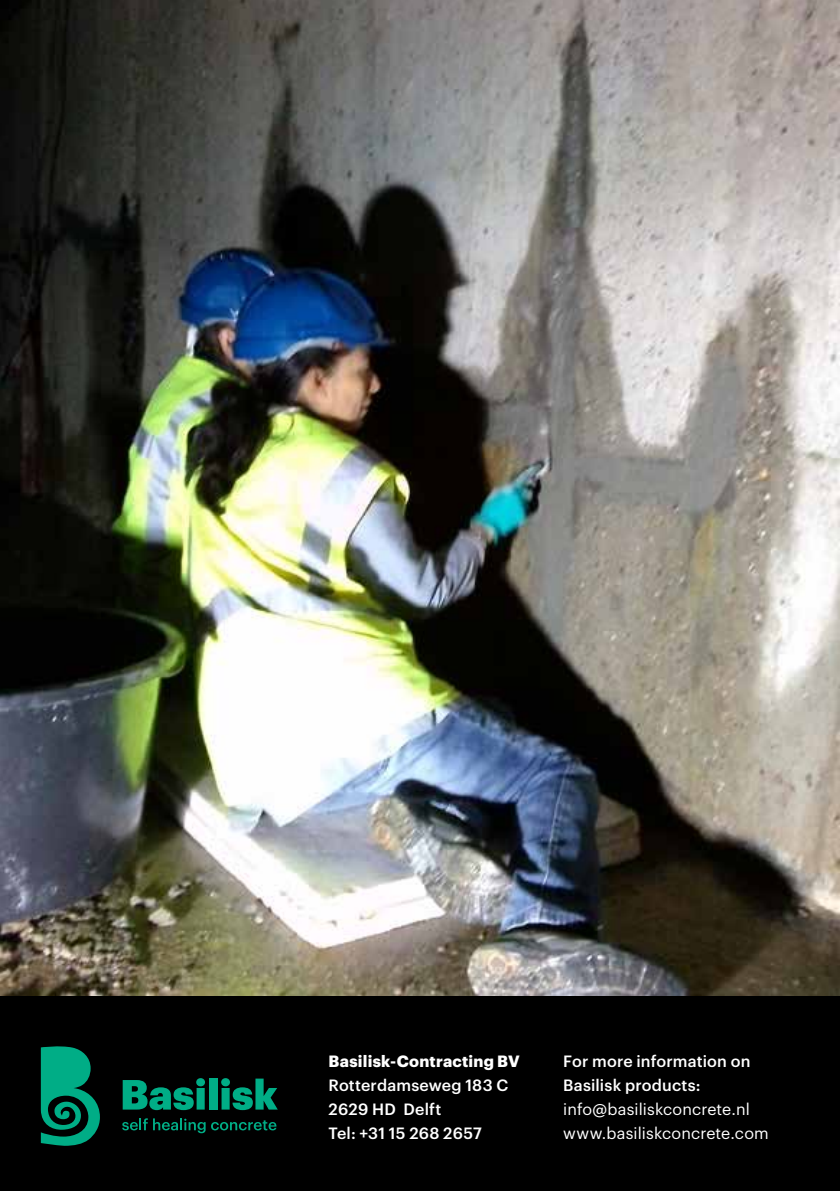
<style>
.page{position:relative;width:840px;height:1191px;background:#fff}
.page>*{position:absolute;margin:0;border:0;box-sizing:border-box;transform-origin:0 0}
.t1{font:500 16px/24px "Graphik";letter-spacing:.01em;color:#fff}
.t2{font:16px/24px "Graphik";letter-spacing:.01em;color:#fff}
.t3{font:700 16px "Graphik";letter-spacing:.015em;color:#fff}
</style>
<div class="page">
<img style="left:0;top:0;width:839px;height:996px">
<div style="left:0;top:996px;width:839px;height:195px;background:#000"></div>
<svg style="left:41px;top:1046px;width:59px;height:99px"></svg>
<svg style="left:123px;top:1078px;width:82px;height:32px"></svg>
<div style="left:209px;top:1078px;width:8px;height:31px;background:#00ad86"></div>
<svg style="left:221px;top:1078px;width:56px;height:32px"></svg>
<svg style="left:122px;top:1118px;width:83px;height:15px"></svg>
<svg style="left:211px;top:1120px;width:65px;height:10px"></svg>
<p class="t3" style="left:328px;top:1049px;width:192px">Basilisk-Contracting BV</p>
<p class="t1" style="left:328px;top:1072px;width:181px">Rotterdamseweg 183 C<br>2629 HD Delft<br>Tel: +31 15 268 2657</p>
<p class="t1" style="left:563px;top:1048px;width:189px">For more information on<br>Basilisk products:</p>
<p class="t2" style="left:563px;top:1096px;width:207px">info@basiliskconcrete.nl www.basiliskconcrete.com</p>
</div>
